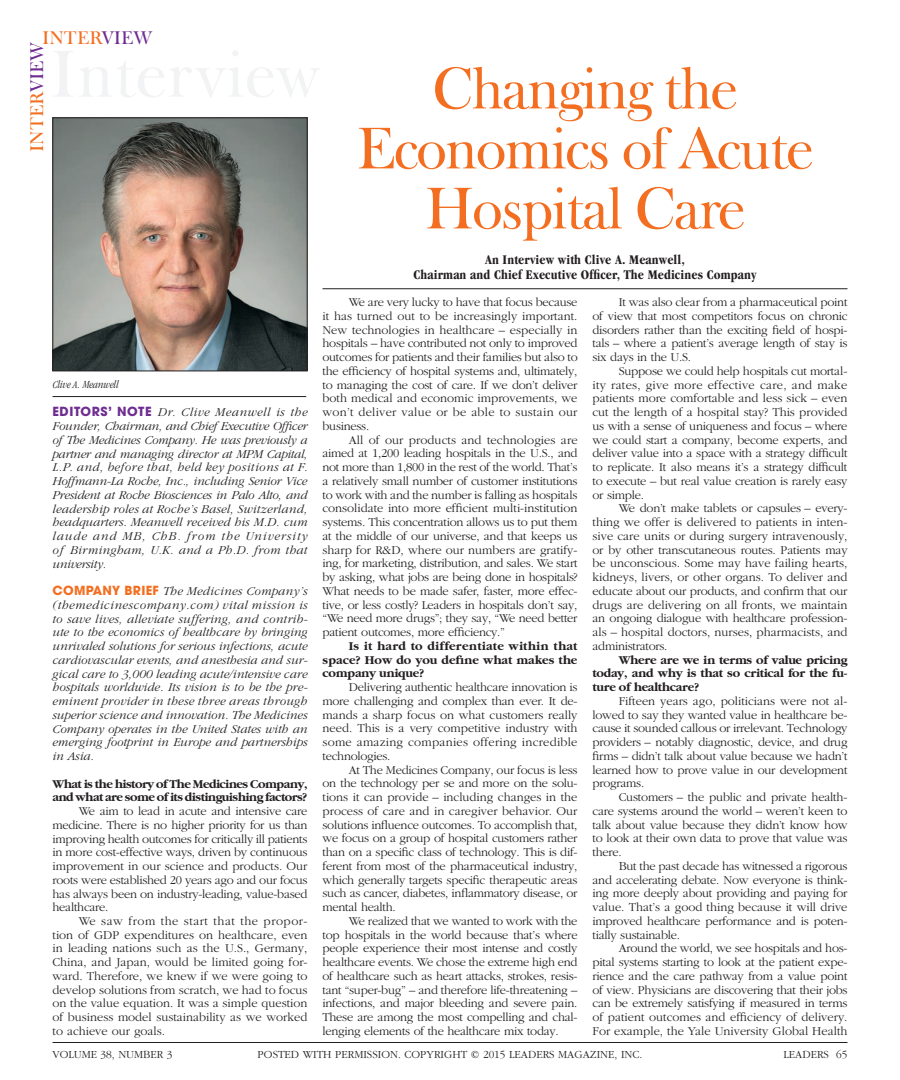
<style>
.page{position:relative;width:900px;height:1080px;background:#fff}
.page>*{position:absolute;margin:0;border:0;box-sizing:border-box;transform-origin:0 0}
.t1{font:60px/60px "Frys Baskerville BT";letter-spacing:-.04em;color:#f36e21;text-align:center}
.t2{font:18.75px "Frys Baskerville BT";color:#f36e21}
.t3{font:700 condensed 13.75px/15px "Garamond";letter-spacing:.01em;color:#231f20;text-align:center}
.t4{font:300 12.5px/13.8px "Garamond";letter-spacing:-.02em;color:#231f20;text-align:justify}
.t5{font:italic 300 12.5px/13.8px "Garamond";color:#231f20;text-align:justify}
.t6{font:700 12.5px/13.8px "Garamond";letter-spacing:-.02em;color:#231f20;text-align:justify}
.t7{font:700 12.5px/13.8px "Garamond";letter-spacing:-.04em;color:#231f20}
.t8{font:300 11.25px "Garamond";color:#231f20}
.t9{font:italic 300 condensed 11.25px "Garamond";color:#231f20}
.s1{color:#6e2c91}
.s2{font-family:"Avant Garde";font-weight:700;font-style:normal;color:#6e2c91}
.s3{font-family:"Avant Garde";font-weight:700;font-style:normal;color:#f36e21}
</style>
<div class="page">
<img style="left:54px;top:120px;width:252px;height:249px">
<div style="left:52px;top:118px;width:256px;height:253px;border:1px solid #231f20"></div>
<hr style="left:52px;top:396px;width:254px;height:1px;background:#231f20">
<hr style="left:322px;top:288px;width:526px;height:1px;background:#231f20">
<hr style="left:52px;top:1042px;width:796px;height:1px;background:#231f20">
<h2 class="t2" style="left:42px;top:26px;width:112px">INTER<span class="s1">VIEW</span></h2>
<h2 class="t2" style="left:25px;top:152px;width:112px;rotate:-90deg">INTER<span class="s1">VIEW</span></h2>
<p class="t9" style="left:53px;top:378px;width:68px">Clive A. Meanwell</p>
<p class="t5" style="left:52px;top:406px;width:257px"><span class="s2">EDITORS’ NOTE</span> Dr. Clive Meanwell is the Founder, Chairman, and Chief Executive Officer of The Medicines Company. He was previously a partner and managing director at MPM Capital, L.P. and, before that, held key positions at F.<br>Hoffmann-La Roche, Inc., including Senior Vice President at Roche Biosciences in Palo Alto, and leadership roles at Roche’s Basel, Switzerland, headquarters. Meanwell received his M.D. cum laude and MB, ChB. from the University of Birmingham, U.K. and a Ph.D. from that university.</p>
<p class="t5" style="left:52px;top:584px;width:257px"><span class="s3">COMPANY BRIEF</span> The Medicines Company’s (themedicinescompany.com) vital mission is to save lives, alleviate suffering, and contrib&shy;ute to the economics of healthcare by bringing unrivaled solutions for serious infections, acute cardiovascular events, and anesthesia and sur&shy;gical care to 3,000 leading acute/intensive care hospitals worldwide. Its vision is to be the pre&shy;eminent provider in these three areas through superior science and innovation. The Medicines Company operates in the United States with an emerging footprint in Europe and partnerships in Asia.</p>
<p class="t7" style="left:52px;top:777px;width:257px">What is the history of The Medicines Company, and what are some of its distinguishing factors?</p>
<p class="t4" style="left:52px;top:804px;width:257px;text-indent:26px">We aim to lead in acute and intensive care medicine. There is no higher priority for us than improving health outcomes for critically ill patients in more cost-effective ways, driven by continuous improvement in our science and products. Our roots were established 20 years ago and our focus has always been on industry-leading, value-based healthcare.</p>
<p class="t4" style="left:52px;top:914px;width:257px;text-indent:26px">We saw from the start that the propor&shy;tion of GDP expenditures on healthcare, even in leading nations such as the U.S., Germany, China, and Japan, would be limited going for&shy;ward. Therefore, we knew if we were going to develop solutions from scratch, we had to focus on the value equation. It was a simple question of business model sustainability as we worked to achieve our goals.</p>
<h1 class="t1" style="left:356px;top:57px;width:459px">Changing the<br>Economics of Acute<br>Hospital Care</h1>
<p class="t3" style="left:414px;top:252px;width:344px">An Interview with Clive A. Meanwell,<br>Chairman and Chief Executive Officer, The Medicines Company</p>
<p class="t4" style="left:322px;top:296px;width:257px;text-indent:26px">We are very lucky to have that focus because it has turned out to be increasingly important.<br>New technologies in healthcare – especially in hospitals – have contributed not only to improved outcomes for patients and their families but also to the efficiency of hospital systems and, ultimately, to managing the cost of care. If we don’t deliver both medical and economic improvements, we won’t deliver value or be able to sustain our business.</p>
<p class="t4" style="left:322px;top:433px;width:257px;text-indent:26px">All of our products and technologies are aimed at 1,200 leading hospitals in the U.S., and not more than 1,800 in the rest of the world. That’s a relatively small number of customer institutions to work with and the number is falling as hospitals consolidate into more efficient multi-institution systems. This concentration allows us to put them at the middle of our universe, and that keeps us sharp for R&amp;D, where our numbers are gratify&shy;ing, for marketing, distribution, and sales. We start by asking, what jobs are being done in hospitals?<br>What needs to be made safer, faster, more effec&shy;tive, or less costly? Leaders in hospitals don’t say, “We need more drugs”; they say, “We need better patient outcomes, more efficiency.”</p>
<p class="t6" style="left:322px;top:639px;width:257px;text-indent:26px">Is it hard to differentiate within that space? How do you define what makes the company unique?</p>
<p class="t4" style="left:322px;top:681px;width:257px;text-indent:26px">Delivering authentic healthcare innovation is more challenging and complex than ever. It de&shy;mands a sharp focus on what customers really need. This is a very competitive industry with some amazing companies offering incredible technologies.</p>
<p class="t4" style="left:322px;top:763px;width:257px;text-indent:26px">At The Medicines Company, our focus is less on the technology per se and more on the solu&shy;tions it can provide – including changes in the process of care and in caregiver behavior. Our solutions influence outcomes. To accomplish that, we focus on a group of hospital customers rather than on a specific class of technology. This is dif&shy;ferent from most of the pharmaceutical industry, which generally targets specific therapeutic areas such as cancer, diabetes, inflammatory disease, or mental health.</p>
<p class="t4" style="left:322px;top:914px;width:257px;text-indent:26px">We realized that we wanted to work with the top hospitals in the world because that’s where people experience their most intense and costly healthcare events. We chose the extreme high end of healthcare such as heart attacks, strokes, resis&shy;tant “super-bug” – and therefore life-threatening – infections, and major bleeding and severe pain.<br>These are among the most compelling and chal&shy;lenging elements of the healthcare mix today.</p>
<p class="t4" style="left:593px;top:296px;width:257px;text-indent:26px">It was also clear from a pharmaceutical point of view that most competitors focus on chronic disorders rather than the exciting field of hospi&shy;tals – where a patient’s average length of stay is six days in the U.S.</p>
<p class="t4" style="left:593px;top:364px;width:257px;text-indent:26px">Suppose we could help hospitals cut mortal&shy;ity rates, give more effective care, and make patients more comfortable and less sick – even cut the length of a hospital stay? This provided us with a sense of uniqueness and focus – where we could start a company, become experts, and deliver value into a space with a strategy difficult to replicate. It also means it’s a strategy difficult to execute – but real value creation is rarely easy or simple.</p>
<p class="t4" style="left:593px;top:502px;width:257px;text-indent:26px">We don’t make tablets or capsules – every&shy;thing we offer is delivered to patients in inten&shy;sive care units or during surgery intravenously, or by other transcutaneous routes. Patients may be unconscious. Some may have failing hearts, kidneys, livers, or other organs. To deliver and educate about our products, and confirm that our drugs are delivering on all fronts, we maintain an ongoing dialogue with healthcare profession&shy;als – hospital doctors, nurses, pharmacists, and administrators.</p>
<p class="t6" style="left:593px;top:653px;width:257px;text-indent:26px">Where are we in terms of value pricing today, and why is that so critical for the fu&shy;ture of healthcare?</p>
<p class="t4" style="left:593px;top:694px;width:257px;text-indent:26px">Fifteen years ago, politicians were not al&shy;lowed to say they wanted value in healthcare be&shy;cause it sounded callous or irrelevant. Technology providers – notably diagnostic, device, and drug firms – didn’t talk about value because we hadn’t learned how to prove value in our development programs.</p>
<p class="t4" style="left:593px;top:791px;width:257px;text-indent:26px">Customers – the public and private health&shy;care systems around the world – weren’t keen to talk about value because they didn’t know how to look at their own data to prove that value was there.</p>
<p class="t4" style="left:593px;top:859px;width:257px;text-indent:26px">But the past decade has witnessed a rigorous and accelerating debate. Now everyone is think&shy;ing more deeply about providing and paying for value. That’s a good thing because it will drive improved healthcare performance and is poten&shy;tially sustainable.</p>
<p class="t4" style="left:593px;top:942px;width:257px;text-indent:26px">Around the world, we see hospitals and hos&shy;pital systems starting to look at the patient expe&shy;rience and the care pathway from a value point of view. Physicians are discovering that their jobs can be extremely satisfying if measured in terms of patient outcomes and efficiency of delivery.<br>For example, the Yale University Global Health</p>
<p class="t8" style="left:52px;top:1048px;width:121px">VOLUME 38, NUMBER 3</p>
<p class="t8" style="left:258px;top:1048px;width:386px">POSTED WITH PERMISSION. COPYRIGHT © 2015 LEADERS MAGAZINE, INC.</p>
<p class="t8" style="left:784px;top:1048px;width:65px">LEADERS 65</p>
</div>
